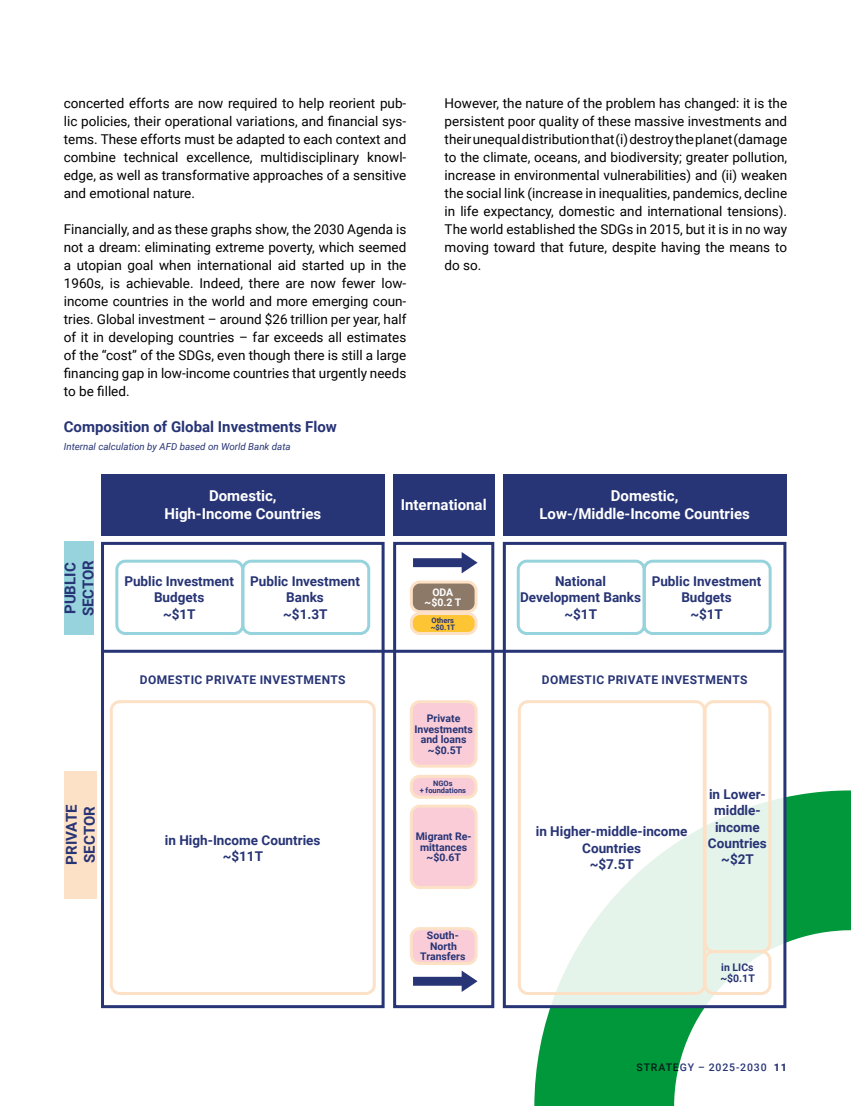
<style>
.page{position:relative;width:851px;height:1106px;background:#fff}
.page>*{position:absolute;margin:0;border:0;box-sizing:border-box;transform-origin:0 0}
.t1{font:700 15px/18px "Roboto";color:#fff;text-align:center}
.t2{font:700 15px/18px "Roboto";color:#273475}
.t3{font:13.5px/18px "Roboto";color:#000;text-align:justify}
.t4{font:700 13.5px/16.2px "Roboto";color:#273475;text-align:center}
.t5{font:700 12px "Roboto";letter-spacing:.035em;color:#273475}
.t6{font:700 10.5px/10.5px "Roboto";color:#273475;text-align:center}
.t7{font:500 10.5px "Roboto";letter-spacing:.085em;color:#273475}
.t8{font:700 10.5px/10.5px "Roboto";color:#fff;text-align:center}
.t9{font:italic 9.75px "Roboto";color:#273475}
.t10{font:700 7.5px/7.5px "Roboto";color:#273475}
.s1{font-weight:900}
</style>
<div class="page">
<svg style="left:534px;top:790px;width:316px;height:316px;fill:#00983a"></svg>
<svg style="left:506px;top:563px;width:276px;height:441px"></svg>
<div style="left:502px;top:542px;width:284px;height:466px;border:3px solid #273475"></div>
<div style="left:101px;top:542px;width:283px;height:466px;border:3px solid #273475"></div>
<div style="left:393px;top:542px;width:101px;height:466px;border:3px solid #273475"></div>
<div style="left:101px;top:474px;width:283px;height:61px;background:#273475"></div>
<div style="left:110px;top:700px;width:266px;height:295px;border:3px solid #fde1c6;border-radius:9px"></div>
<div style="left:517px;top:700px;width:188px;height:295px;border:3px solid #fde1c6;border-radius:9px"></div>
<div style="left:703px;top:700px;width:68px;height:253px;border:3px solid #fde1c6;border-radius:9px"></div>
<div style="left:703px;top:950px;width:68px;height:45px;border:3px solid #fde1c6;border-radius:9px"></div>
<div style="left:411px;top:928px;width:65px;height:35px;background:#f9ccd7;border-radius:9px"></div>
<div style="left:410px;top:927px;width:67px;height:38px;border:3px solid #fde1c6;border-radius:9px"></div>
<div style="left:411px;top:806px;width:65px;height:81px;background:#f9ccd7;border-radius:9px"></div>
<div style="left:410px;top:804px;width:67px;height:85px;border:3px solid #fde1c6;border-radius:9px"></div>
<div style="left:411px;top:701px;width:65px;height:65px;background:#f9ccd7;border-radius:9px"></div>
<div style="left:410px;top:700px;width:67px;height:67px;border:3px solid #fde1c6;border-radius:9px"></div>
<div style="left:411px;top:582px;width:65px;height:29px;background:#8d7967;border-radius:9px"></div>
<div style="left:410px;top:580px;width:67px;height:33px;border:3px solid #fde1c6;border-radius:9px"></div>
<div style="left:411px;top:613px;width:65px;height:20px;background:#fdc533;border-radius:9px"></div>
<div style="left:410px;top:612px;width:67px;height:23px;border:3px solid #fde1c6;border-radius:9px"></div>
<div style="left:411px;top:776px;width:65px;height:21px;background:#f9ccd7;border-radius:9px"></div>
<div style="left:410px;top:774px;width:67px;height:24px;border:3px solid #fde1c6;border-radius:9px"></div>
<div style="left:516px;top:559px;width:129px;height:76px;border:3px solid #96d3dd;border-radius:9px"></div>
<div style="left:115px;top:559px;width:129px;height:76px;border:3px solid #96d3dd;border-radius:9px"></div>
<div style="left:241px;top:559px;width:129px;height:76px;border:3px solid #96d3dd;border-radius:9px"></div>
<div style="left:642px;top:559px;width:129px;height:76px;border:3px solid #96d3dd;border-radius:9px"></div>
<div style="left:393px;top:474px;width:101px;height:61px;background:#273475"></div>
<div style="left:64px;top:541px;width:30px;height:94px;background:#96d3dd"></div>
<div style="left:64px;top:771px;width:32px;height:127px;background:#fde1c6"></div>
<div style="left:502px;top:474px;width:284px;height:61px;background:#273475"></div>
<hr style="left:104px;top:649px;width:679px;height:3px;background:#273475">
<svg style="left:413px;top:552px;width:64px;height:21px"></svg>
<svg style="left:413px;top:970px;width:64px;height:22px"></svg>
<p class="t3" style="left:64px;top:94px;width:344px">concerted efforts are now required to help reorient pub&shy;lic policies, their operational variations, and financial sys&shy;tems. These efforts must be adapted to each context and combine technical excellence, multidisciplinary knowl&shy;edge, as well as transformative approaches of a sensitive and emotional nature.</p>
<p class="t3" style="left:64px;top:220px;width:344px">Financially, and as these graphs show, the 2030 Agenda is not a dream: eliminating extreme poverty, which seemed a utopian goal when international aid started up in the 1960s, is achievable. Indeed, there are now fewer low&shy;income countries in the world and more emerging coun&shy;tries. Global investment – around $26 trillion per year, half of it in developing countries – far exceeds all estimates of the “cost” of the SDGs, even though there is still a large financing gap in low-income countries that urgently needs to be filled.</p>
<p class="t2" style="left:64px;top:417px;width:274px">Composition of Global Investments Flow</p>
<p class="t9" style="left:64px;top:440px;width:228px">Internal calculation by AFD based on World Bank data</p>
<p class="t3" style="left:444px;top:94px;width:344px">However, the nature of the problem has changed: it is the persistent poor quality of these massive investments and their unequal distribution that (i) destroy the planet (damage to the climate, oceans, and biodiversity; greater pollution, increase in environmental vulnerabilities) and (ii) weaken the social link (increase in inequalities, pandemics, decline in life expectancy, domestic and international tensions).<br>The world established the SDGs in 2015, but it is in no way moving toward that future, despite having the means to do so.</p>
<p class="t2" style="left:60px;top:616px;width:58px;rotate:-90deg">PUBLIC<br>SECTOR</p>
<p class="t2" style="left:62px;top:864px;width:61px;rotate:-90deg">PRIVATE<br>SECTOR</p>
<p class="t1" style="left:164px;top:486px;width:158px">Domestic,<br>High-Income Countries</p>
<p class="t1" style="left:400px;top:495px;width:87px">International</p>
<p class="t1" style="left:539px;top:486px;width:212px">Domestic,<br>Low-/Middle-Income Countries</p>
<p class="t4" style="left:124px;top:573px;width:111px">Public Investment<br>Budgets<br>~$1T</p>
<p class="t4" style="left:250px;top:573px;width:111px">Public Investment<br>Banks<br>~$1.3T</p>
<p class="t4" style="left:651px;top:573px;width:111px">Public Investment<br>Budgets<br>~$1T</p>
<p class="t4" style="left:520px;top:573px;width:122px">National<br>Development Banks ~$1T</p>
<p class="t8" style="left:424px;top:586px;width:38px">ODA ~$0.2 T</p>
<p class="t10" style="left:430px;top:616px;width:26px">Others ~$0.1T</p>
<p class="t5" style="left:140px;top:671px;width:207px">DOMESTIC PRIVATE INVESTMENTS</p>
<p class="t5" style="left:541px;top:671px;width:207px">DOMESTIC PRIVATE INVESTMENTS</p>
<p class="t6" style="left:414px;top:712px;width:60px">Private<br>Investments and loans ~$0.5T</p>
<p class="t10" style="left:419px;top:779px;width:48px;text-align:center">NGOs<br>+ foundations</p>
<p class="t4" style="left:165px;top:831px;width:157px">in High-Income Countries ~$11T</p>
<p class="t4" style="left:535px;top:823px;width:153px">in Higher-middle-income<br>Countries<br>~$7.5T</p>
<p class="t6" style="left:415px;top:831px;width:57px">Migrant Re&shy;mittances ~$0.6T</p>
<p class="t4" style="left:707px;top:786px;width:60px">in Lower&shy;middle&shy;income<br>Countries ~$2T</p>
<p class="t6" style="left:420px;top:930px;width:47px">South-<br>North<br>Transfers</p>
<p class="t6" style="left:720px;top:961px;width:36px;text-align:left">in LICs ~$0.1T</p>
<p class="t7" style="left:636px;top:1059px;width:152px">STRATEGY – 2025-2030 <span class="s1">11</span></p>
</div>
